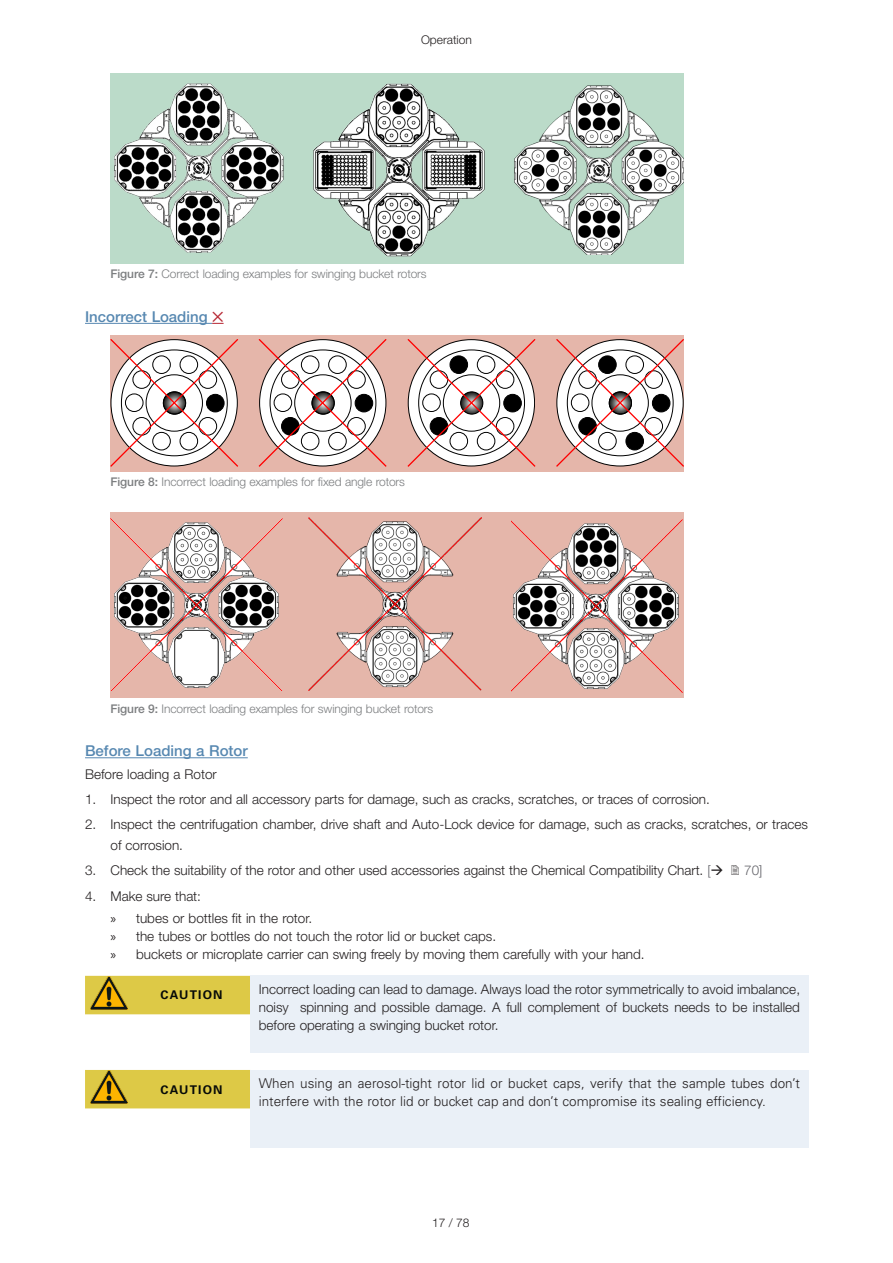
<style>
.page{position:relative;width:893px;height:1263px;background:#fff}
.page>*{position:absolute;margin:0;border:0;box-sizing:border-box;transform-origin:0 0}
.t1{font:500 15px "Helvetica Neue LT Std";color:#5788b1}
.t2{font:500 15px "Helvetica Neue LTW1 G";color:#5788b1}
.t3{font:300 13.5px/18px "Helvetica Neue LT Std";letter-spacing:-.005em;color:#231f20}
.t4{font:300 13.5px/18px "Univers LT Std";color:#231f20}
.t5{font:300 13.5px "Helvetica Neue LT Std";color:#66666c}
.t6{font:300 12px "Helvetica Neue LTW1 G";letter-spacing:-.01em;color:#7c7e80}
.t7{font:300 12px "Helvetica Neue LT Std";color:#231f20}
.t8{font:700 12px "Univers LT Std";letter-spacing:.1em;color:#060a08}
.s1{font-weight:500}
.s2{color:#b62531}
.s3{color:#66666c}
.s4{font-family:"Myriad Pro";font-weight:400}
</style>
<div class="page">
<hr style="left:85px;top:323px;width:127px;height:1px;background:#5788b1">
<svg style="left:212px;top:323px;width:12px;height:1px"></svg>
<hr style="left:85px;top:757px;width:163px;height:1px;background:#5788b1">
<div style="left:111px;top:73px;width:573px;height:191px;background:#bbdbc9"></div>
<img style="left:114px;top:83px;width:170px;height:170px">
<img style="left:514px;top:85px;width:170px;height:170px">
<img style="left:313px;top:83px;width:172px;height:174px">
<div style="left:111px;top:335px;width:573px;height:136px;background:#e5b6aa"></div>
<svg style="left:111px;top:339px;width:128px;height:128px"></svg>
<svg style="left:258px;top:339px;width:129px;height:128px"></svg>
<svg style="left:407px;top:339px;width:129px;height:128px"></svg>
<svg style="left:556px;top:339px;width:128px;height:128px"></svg>
<div style="left:111px;top:512px;width:573px;height:186px;background:#e5b6aa"></div>
<img style="left:111px;top:518px;width:172px;height:173px">
<img style="left:309px;top:518px;width:172px;height:172px">
<img style="left:511px;top:520px;width:171px;height:172px">
<div style="left:85px;top:976px;width:165px;height:38px;background:#ddc946"></div>
<div style="left:250px;top:976px;width:558px;height:77px;background:#eaf0f7"></div>
<div style="left:85px;top:1070px;width:165px;height:38px;background:#ddc946"></div>
<div style="left:250px;top:1070px;width:558px;height:77px;background:#eaf0f7"></div>
<img style="left:90px;top:977px;width:38px;height:32px">
<img style="left:90px;top:1071px;width:38px;height:33px">
<p class="t7" style="left:421px;top:33px;width:52px">Operation</p>
<p class="t6" style="left:111px;top:266px;width:318px"><span class="s1">Figure 7:</span> Correct loading examples for swinging bucket rotors</p>
<p class="t2" style="left:85px;top:307px;width:140px">Incorrect Loading <span class="s2">✕</span></p>
<p class="t6" style="left:111px;top:474px;width:296px"><span class="s1">Figure 8:</span> Incorrect loading examples for fixed angle rotors</p>
<p class="t6" style="left:111px;top:701px;width:324px"><span class="s1">Figure 9:</span> Incorrect loading examples for swinging bucket rotors</p>
<p class="t1" style="left:85px;top:742px;width:164px">Before Loading a Rotor</p>
<p class="t3" style="left:85px;top:764px;width:133px">Before loading a Rotor</p>
<p class="t3" style="left:85px;top:790px;width:626px">1. Inspect the rotor and all accessory parts for damage, such as cracks, scratches, or traces of corrosion.</p>
<p class="t3" style="left:111px;top:813px;width:699px;line-height:21px;text-indent:-26px">2. Inspect the centrifugation chamber, drive shaft and Auto-Lock device for damage, such as cracks, scratches, or traces of corrosion.</p>
<p class="t3" style="left:85px;top:861px;width:640px">3. Check the suitability of the rotor and other used accessories against the Chemical Compatibility Chart. <span class="s3">[</span>→</p>
<p class="t5" style="left:744px;top:862px;width:20px">70]</p>
<p class="t3" style="left:111px;top:884px;width:203px;line-height:22.2px;text-indent:-26px">4. Make sure that:<br><span class="s4">»</span> tubes or bottles fit in the rotor.</p>
<p class="t3" style="left:111px;top:927px;width:536px"><span class="s4">»</span> the tubes or bottles do not touch the rotor lid or bucket caps.<br><span class="s4">»</span> buckets or microplate carrier can swing freely by moving them carefully with your hand.</p>
<p class="t8" style="left:161px;top:988px;width:64px">CAUTION</p>
<p class="t3" style="left:259px;top:980px;width:543px;text-align:justify">Incorrect loading can lead to damage. Always load the rotor symmetrically to avoid imbalance, noisy spinning and possible damage. A full complement of buckets needs to be installed before operating a swinging bucket rotor.</p>
<p class="t8" style="left:161px;top:1082px;width:64px">CAUTION</p>
<p class="t4" style="left:259px;top:1074px;width:543px">When using an aerosol-tight rotor lid or bucket caps, verify that the sample tubes don’t interfere with the rotor lid or bucket cap and don’t compromise its sealing efficiency.</p>
<p class="t7" style="left:432px;top:1215px;width:39px">17 / 78</p>
</div>
